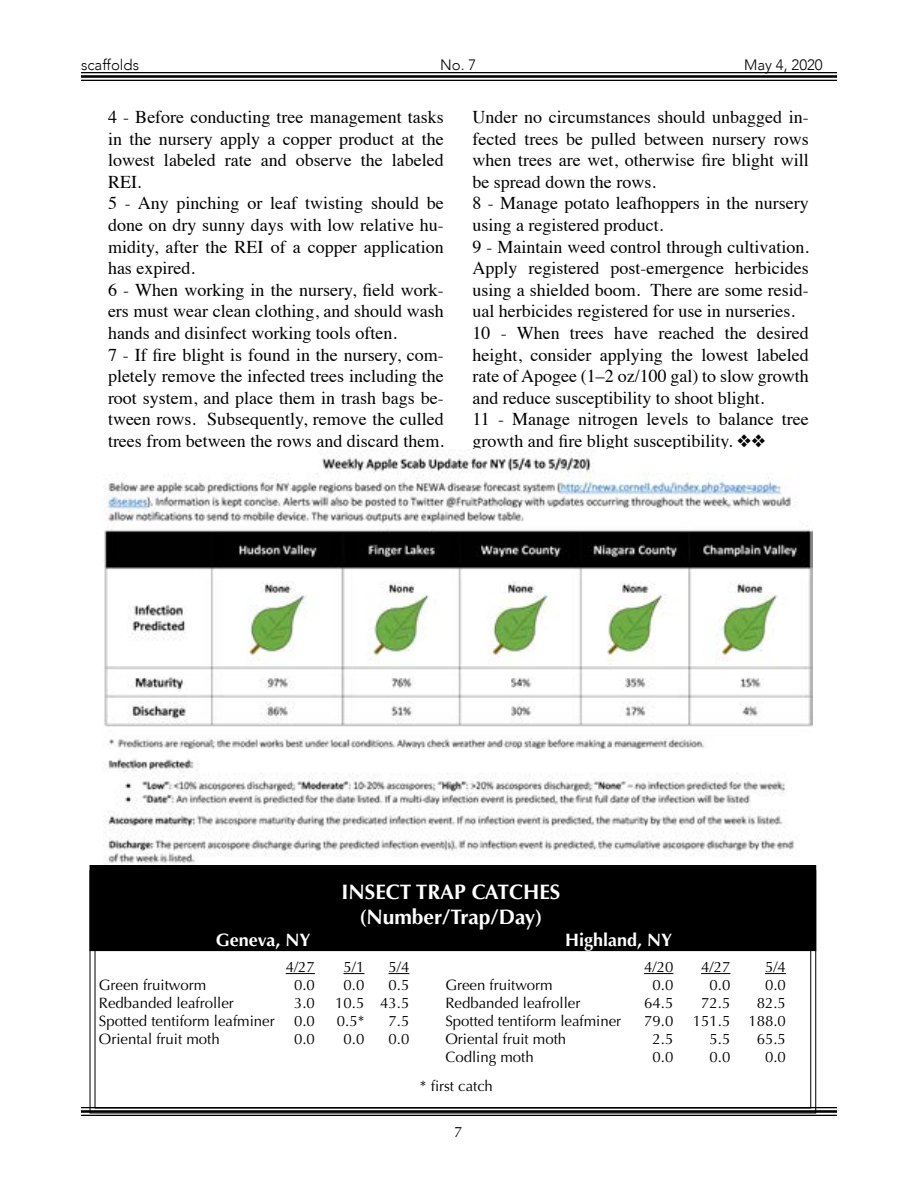
<style>
.page{position:relative;width:918px;height:1188px;background:#fff}
.page>*{position:absolute;margin:0;border:0;box-sizing:border-box;transform-origin:0 0}
.t1{font:700 21px/25.2px "Optima";color:#fff;text-align:center}
.t2{font:18px/21.6px "Times";color:#000}
.t3{font:700 18px "Optima";color:#fff}
.t4{font:15px "Optima";color:#000}
.t5{font:300 15px "Avenir";color:#000}
</style>
<div class="page">
<hr style="left:81px;top:72px;width:756px;height:1px;background:#000">
<hr style="left:81px;top:75px;width:756px;height:3px;background:#000">
<hr style="left:81px;top:80px;width:756px;height:1px;background:#000">
<hr style="left:81px;top:1107px;width:756px;height:1px;background:#000">
<hr style="left:81px;top:1110px;width:756px;height:3px;background:#000">
<hr style="left:81px;top:1115px;width:756px;height:1px;background:#000">
<img style="left:103px;top:449px;width:709px;height:416px">
<svg style="left:89px;top:870px;width:728px;height:244px"></svg>
<div style="left:91px;top:867px;width:724px;height:83px;background:#000"></div>
<div style="left:90px;top:865px;width:726px;height:86px;border:3px solid #000"></div>
<svg style="left:286px;top:973px;width:29px;height:1px"></svg>
<svg style="left:344px;top:973px;width:20px;height:1px"></svg>
<svg style="left:389px;top:973px;width:20px;height:1px"></svg>
<svg style="left:644px;top:973px;width:29px;height:1px"></svg>
<svg style="left:701px;top:973px;width:29px;height:1px"></svg>
<svg style="left:765px;top:973px;width:21px;height:1px"></svg>
<p class="t5" style="left:81px;top:56px;width:60px">scaffolds</p>
<p class="t5" style="left:440px;top:56px;width:38px">No. 7</p>
<p class="t5" style="left:744px;top:56px;width:80px">May 4, 2020</p>
<p class="t2" style="left:108px;top:105px;width:337px">4 - Before conducting tree management tasks in the nursery apply a copper product at the lowest labeled rate and observe the labeled REI.<br>5 - Any pinching or leaf twisting should be done on dry sunny days with low relative hu&shy;midity, after the REI of a copper application has expired.<br>6 - When working in the nursery, field work&shy;ers must wear clean clothing, and should wash hands and disinfect working tools often.<br>7 - If fire blight is found in the nursery, com&shy;pletely remove the infected trees including the root system, and place them in trash bags be&shy;tween rows. Subsequently, remove the culled trees from between the rows and discard them.</p>
<p class="t2" style="left:472px;top:105px;width:338px">Under no circumstances should unbagged in&shy;fected trees be pulled between nursery rows when trees are wet, otherwise fire blight will be spread down the rows.<br>8 - Manage potato leafhoppers in the nursery using a registered product.<br>9 - Maintain weed control through cultivation.<br>Apply registered post-emergence herbicides using a shielded boom. There are some resid&shy;ual herbicides registered for use in nurseries.<br>10 - When trees have reached the desired height, consider applying the lowest labeled rate of Apogee (1–2 oz/100 gal) to slow growth and reduce susceptibility to shoot blight.<br>11 - Manage nitrogen levels to balance tree growth and fire blight susceptibility. ❖❖</p>
<p class="t1" style="left:342px;top:880px;width:220px">INSECT TRAP CATCHES (Number/Trap/Day)</p>
<p class="t3" style="left:216px;top:929px;width:96px">Geneva, NY</p>
<p class="t3" style="left:565px;top:929px;width:109px">Highland, NY</p>
<p class="t4" style="left:286px;top:958px;width:31px">4/27</p>
<p class="t4" style="left:344px;top:958px;width:22px">5/1</p>
<p class="t4" style="left:389px;top:958px;width:22px">5/4</p>
<p class="t4" style="left:644px;top:958px;width:31px">4/20</p>
<p class="t4" style="left:701px;top:958px;width:31px">4/27</p>
<p class="t4" style="left:765px;top:958px;width:22px">5/4</p>
<p class="t4" style="left:99px;top:976px;width:109px">Green fruitworm</p>
<p class="t4" style="left:294px;top:976px;width:22px">0.0</p>
<p class="t4" style="left:344px;top:976px;width:22px">0.0</p>
<p class="t4" style="left:389px;top:976px;width:22px">0.5</p>
<p class="t4" style="left:445px;top:976px;width:109px">Green fruitworm</p>
<p class="t4" style="left:653px;top:976px;width:22px">0.0</p>
<p class="t4" style="left:710px;top:976px;width:22px">0.0</p>
<p class="t4" style="left:765px;top:976px;width:22px">0.0</p>
<p class="t4" style="left:99px;top:994px;width:137px">Redbanded leafroller</p>
<p class="t4" style="left:294px;top:994px;width:22px">3.0</p>
<p class="t4" style="left:335px;top:994px;width:76px">10.5 43.5</p>
<p class="t4" style="left:445px;top:994px;width:137px">Redbanded leafroller</p>
<p class="t4" style="left:644px;top:994px;width:31px">64.5</p>
<p class="t4" style="left:701px;top:994px;width:31px">72.5</p>
<p class="t4" style="left:757px;top:994px;width:31px">82.5</p>
<p class="t4" style="left:99px;top:1012px;width:177px">Spotted tentiform leafminer</p>
<p class="t4" style="left:294px;top:1012px;width:22px">0.0</p>
<p class="t4" style="left:337px;top:1012px;width:29px">0.5*</p>
<p class="t4" style="left:389px;top:1012px;width:22px">7.5</p>
<p class="t4" style="left:445px;top:1012px;width:177px">Spotted tentiform leafminer</p>
<p class="t4" style="left:644px;top:1012px;width:31px">79.0</p>
<p class="t4" style="left:693px;top:1012px;width:95px">151.5 188.0</p>
<p class="t4" style="left:99px;top:1030px;width:122px">Oriental fruit moth</p>
<p class="t4" style="left:294px;top:1030px;width:22px">0.0</p>
<p class="t4" style="left:344px;top:1030px;width:22px">0.0</p>
<p class="t4" style="left:389px;top:1030px;width:22px">0.0</p>
<p class="t4" style="left:445px;top:1030px;width:122px">Oriental fruit moth</p>
<p class="t4" style="left:653px;top:1030px;width:22px">2.5</p>
<p class="t4" style="left:710px;top:1030px;width:22px">5.5</p>
<p class="t4" style="left:757px;top:1030px;width:31px">65.5</p>
<p class="t4" style="left:445px;top:1048px;width:90px">Codling moth</p>
<p class="t4" style="left:653px;top:1048px;width:22px">0.0</p>
<p class="t4" style="left:710px;top:1048px;width:22px">0.0</p>
<p class="t4" style="left:765px;top:1048px;width:22px">0.0</p>
<p class="t4" style="left:420px;top:1077px;width:75px">* first catch</p>
<p class="t4" style="left:454px;top:1123px;width:10px">7</p>
</div>
